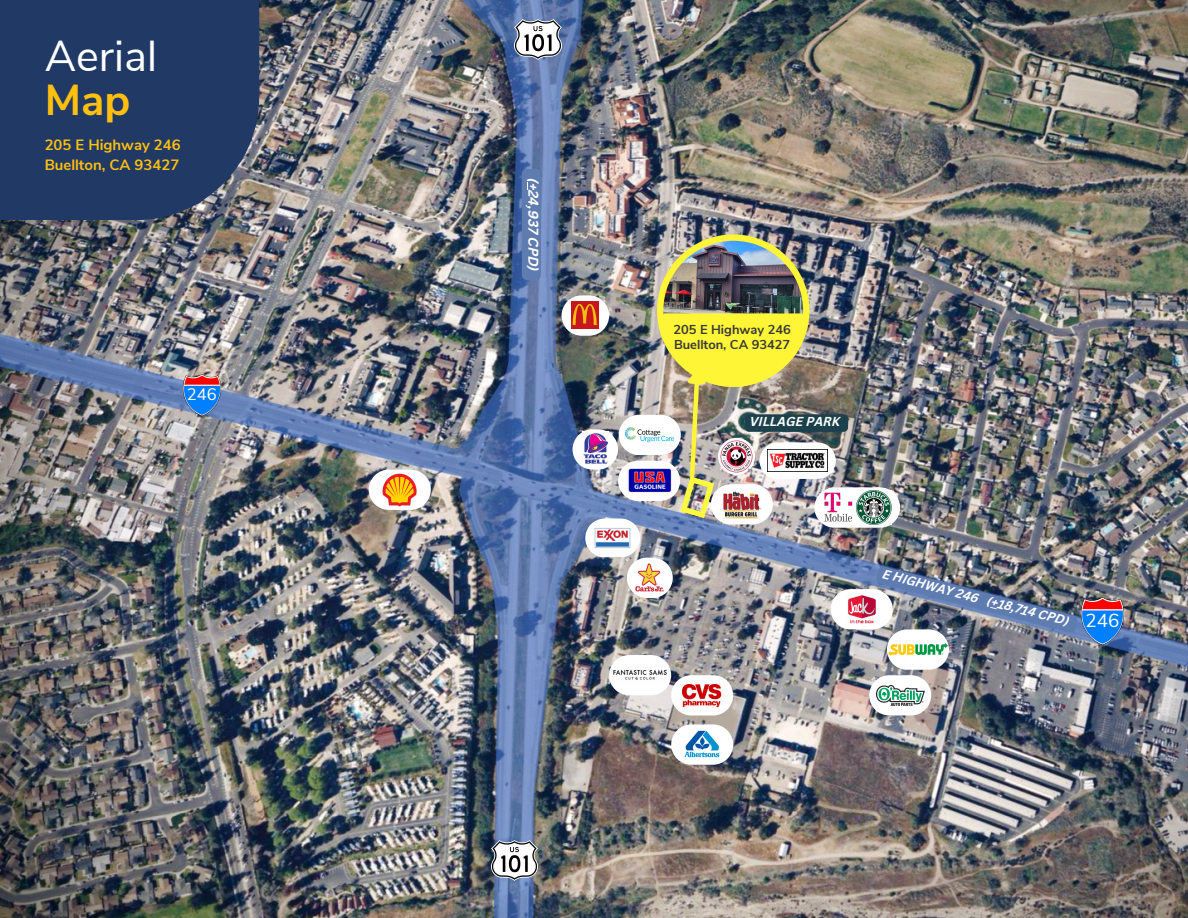
<style>
.page{position:relative;width:1188px;height:918px;background:#fff}
.page>*{position:absolute;margin:0;border:0;box-sizing:border-box;transform-origin:0 0}
.t1{font:43.2px "Nunito Sans";color:#fff}
.t2{font:700 43.2px "Nunito Sans";color:#febf0e}
.t3{font:18.75px "Nunito Sans";color:#fff}
.t4{font:16.65px "Nunito Sans";color:#fff}
.t5{font:700 14.85px/19.8px "Nunito Sans";color:#febf0e}
.t6{font:italic 700 13.8px "Canva Sans";color:#fefefe}
.t7{font:700 12.9px "Nunito Sans";color:#393939}
.t8{font:italic 700 12.6px "Canva Sans";color:#fefefe}
</style>
<div class="page">
<img style="left:0;top:0;width:1188px;height:918px">
<img style="left:515px;top:20px;width:46px;height:40px">
<img style="left:492px;top:840px;width:46px;height:40px">
<img style="left:1081px;top:598px;width:43px;height:46px">
<svg style="left:671px;top:724px;width:62px;height:41px"></svg>
<img style="left:681px;top:730px;width:43px;height:30px">
<svg style="left:369px;top:470px;width:62px;height:40px"></svg>
<img style="left:380px;top:473px;width:39px;height:33px">
<svg style="left:657px;top:234px;width:152px;height:153px"></svg>
<img style="left:663px;top:241px;width:140px;height:139px;border-radius:50%">
<div style="left:522px;top:169px;width:19px;height:111px;background:#5f7cb0"></div>
<img style="left:562px;top:295px;width:516px;height:421px">
<img style="left:183px;top:374px;width:38px;height:41px">
<div style="left:0;top:0;width:259px;height:220px;background:#203965"></div>
<p class="t1" style="left:45px;top:27px;width:114px">Aerial</p>
<p class="t2" style="left:45px;top:71px;width:87px">Map</p>
<h2 class="t5" style="left:45px;top:135px;width:138px">205 E Highway 246<br>Buellton, CA 93427</h2>
<p class="t4" style="left:187px;top:383px;width:31px">246</p>
<p class="t6" style="left:539px;top:178px;width:95px;rotate:90deg">(+24,937 CPD)</p>
<h6 class="t7" style="left:673px;top:321px;width:119px">205 E Highway 246</h6>
<p class="t7" style="left:674px;top:336px;width:118px">Buellton, CA 93427</p>
<p class="t8" style="left:750px;top:416px;width:92px">VILLAGE PARK</p>
<p class="t8" style="left:885px;top:568px;width:194px;rotate:15deg">E HIGHWAY 246 (+18,714 CPD)</p>
<h2 class="t3" style="left:1085px;top:608px;width:35px">246</h2>
</div>
